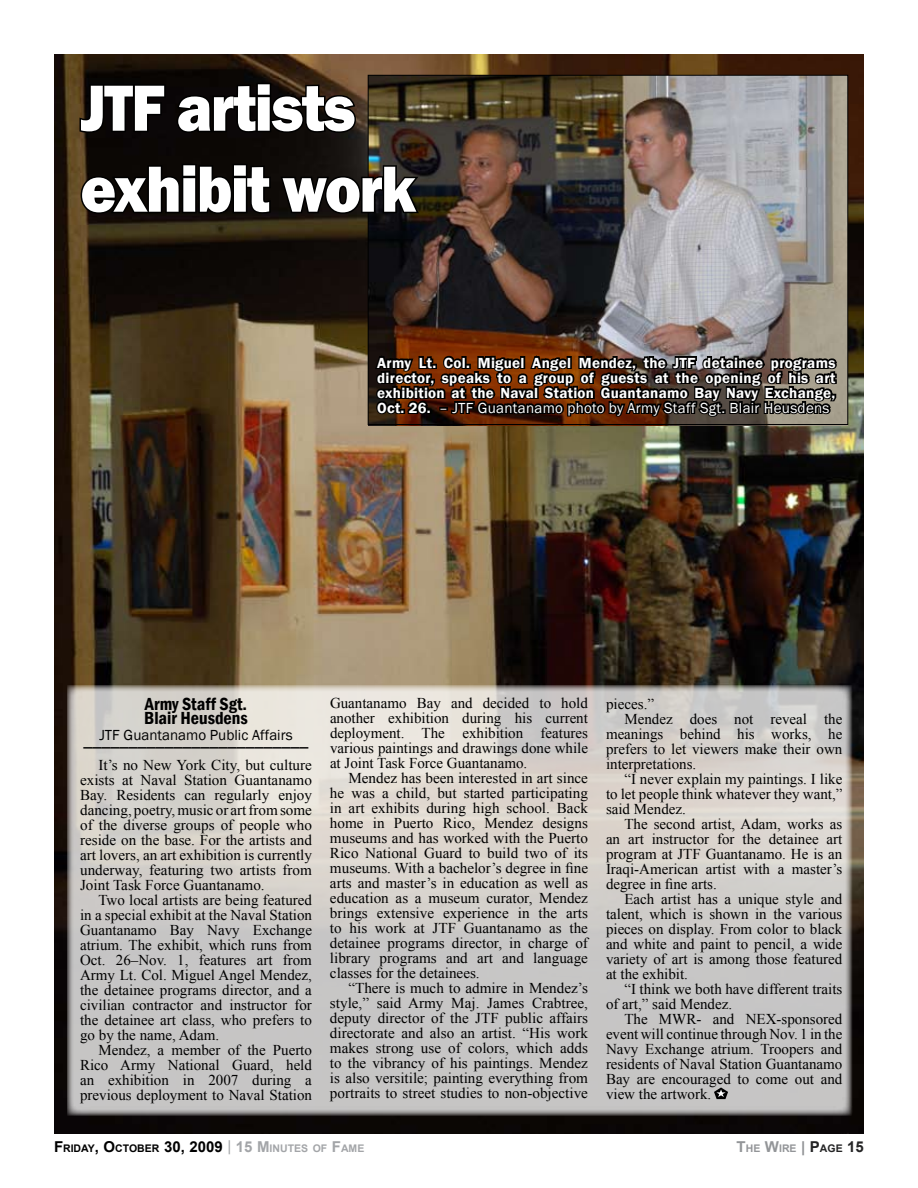
<style>
.page{position:relative;width:918px;height:1188px;background:#fff}
.page>*{position:absolute;margin:0;border:0;box-sizing:border-box;transform-origin:0 0}
.t1{font:800 67.5px/81px "Franklin Gothic";letter-spacing:-.025em;color:#fff;scale:.9 1}
.t2{font:600 condensed 18px/15px "Franklin Gothic";color:#000}
.t3{font:18px "Franklin Gothic";color:#000}
.t4{font:15px/15px "Times New Roman";color:#000;text-align:justify}
.t5{font:600 15px/15px "Franklin Gothic";letter-spacing:.02em;color:#fff;text-align:justify}
.t6{font:15px "Franklin Gothic";color:#000}
.t7{font:700 10.5px "Arial";color:#000}
.t8{font:700 10.5px "Arial";color:#939598}
.s1{font-weight:400}
.s2{font-size:15px}
.s3{font-weight:400;font-size:15px;color:#a3a5a8}
.s4{font-size:15px;color:#a3a5a8}
.s5{color:#a3a5a8}
.s6{font-size:15px;color:#8f9194}
.s7{font-size:15px;color:#242425}
.s8{color:#242425}
</style>
<div class="page">
<img style="left:54px;top:54px;width:810px;height:1080px">
<img style="left:368px;top:77px;width:480px;height:349px">
<svg style="left:67px;top:685px;width:785px;height:430px;background:#cecbc7"></svg>
<svg style="left:78px;top:83px;width:89px;height:51px;background:#0b0705"></svg>
<svg style="left:175px;top:81px;width:182px;height:54px;background:#120c08"></svg>
<svg style="left:79px;top:162px;width:193px;height:53px;background:#0b0704"></svg>
<svg style="left:279px;top:164px;width:143px;height:51px;background:#13110e"></svg>
<svg style="left:373px;top:339px;width:466px;height:82px;background:#40291c"></svg>
<svg style="left:714px;top:1087px;width:14px;height:12px"></svg>
<h1 class="t1" style="left:81px;top:67px;width:374px">JTF artists exhibit work</h1>
<p class="t5" style="left:377px;top:355px;width:460px">Army Lt. Col. Miguel Angel Mendez, the JTF detainee programs director, speaks to a group of guests at the opening of his art exhibition at the Naval Station Guantanamo Bay Navy Exchange, Oct. 26. <span class="s1">– JTF Guantanamo photo by Army Staff Sgt. Blair Heusdens</span></p>
<p class="t2" style="left:144px;top:696px;width:105px">Army Staff Sgt.<br>Blair Heusdens</p>
<p class="t6" style="left:99px;top:725px;width:195px">JTF Guantanamo Public Affairs</p>
<p class="t3" style="left:84px;top:728px;width:226px">_________________________</p>
<p class="t4" style="left:80px;top:757px;width:233px;text-indent:18px">It’s no New York City, but culture exists at Naval Station Guantanamo Bay. Residents can regularly enjoy dancing, poetry, music or art from some of the diverse groups of people who reside on the base. For the artists and art lovers, an art exhibition is currently underway, featuring two artists from Joint Task Force Guantanamo.</p>
<p class="t4" style="left:80px;top:892px;width:233px;text-indent:18px">Two local artists are being featured in a special exhibit at the Naval Station Guantanamo Bay Navy Exchange atrium. The exhibit, which runs from Oct. 26–Nov. 1, features art from Army Lt. Col. Miguel Angel Mendez, the detainee programs director, and a civilian contractor and instructor for the detainee art class, who prefers to go by the name, Adam.</p>
<p class="t4" style="left:80px;top:1042px;width:233px;text-indent:18px">Mendez, a member of the Puerto Rico Army National Guard, held an exhibition in 2007 during a previous deployment to Naval Station</p>
<p class="t4" style="left:330px;top:695px;width:260px">Guantanamo Bay and decided to hold another exhibition during his current deployment. The exhibition features various paintings and drawings done while at Joint Task Force Guantanamo.</p>
<p class="t4" style="left:330px;top:770px;width:260px;text-indent:18px">Mendez has been interested in art since he was a child, but started participating in art exhibits during high school. Back home in Puerto Rico, Mendez designs museums and has worked with the Puerto Rico National Guard to build two of its museums. With a bachelor’s degree in fine arts and master’s in education as well as education as a museum curator, Mendez brings extensive experience in the arts to his work at JTF Guantanamo as the detainee programs director, in charge of library programs and art and language classes for the detainees.</p>
<p class="t4" style="left:330px;top:980px;width:260px;text-indent:18px">“There is much to admire in Mendez’s style,” said Army Maj. James Crabtree, deputy director of the JTF public affairs directorate and also an artist. “His work makes strong use of colors, which adds to the vibrancy of his paintings. Mendez is also versitile; painting everything from portraits to street studies to non-objective</p>
<p class="t4" style="left:606px;top:696px;width:50px">pieces.”</p>
<p class="t4" style="left:624px;top:711px;width:220px">Mendez does not reveal the</p>
<p class="t4" style="left:606px;top:726px;width:238px">meanings behind his works, he</p>
<p class="t4" style="left:606px;top:741px;width:238px">prefers to let viewers make their own</p>
<p class="t4" style="left:606px;top:756px;width:92px">interpretations.</p>
<p class="t4" style="left:624px;top:771px;width:220px">“I never explain my paintings. I like</p>
<p class="t4" style="left:606px;top:786px;width:238px">to let people think whatever they want,”</p>
<p class="t4" style="left:606px;top:801px;width:81px">said Mendez.</p>
<p class="t4" style="left:624px;top:816px;width:220px">The second artist, Adam, works as</p>
<p class="t4" style="left:606px;top:831px;width:238px">an art instructor for the detainee art</p>
<p class="t4" style="left:606px;top:846px;width:238px">program at JTF Guantanamo. He is an</p>
<p class="t4" style="left:606px;top:861px;width:238px">Iraqi-American artist with a master’s</p>
<p class="t4" style="left:606px;top:876px;width:112px">degree in fine arts.</p>
<p class="t4" style="left:624px;top:891px;width:220px">Each artist has a unique style and</p>
<p class="t4" style="left:606px;top:906px;width:238px">talent, which is shown in the various</p>
<p class="t4" style="left:606px;top:921px;width:238px">pieces on display. From color to black</p>
<p class="t4" style="left:606px;top:936px;width:238px">and white and paint to pencil, a wide</p>
<p class="t4" style="left:606px;top:951px;width:238px">variety of art is among those featured</p>
<p class="t4" style="left:606px;top:966px;width:84px">at the exhibit.</p>
<p class="t4" style="left:624px;top:981px;width:220px">“I think we both have different traits</p>
<p class="t4" style="left:606px;top:996px;width:128px">of art,” said Mendez.</p>
<p class="t4" style="left:624px;top:1011px;width:220px">The MWR- and NEX-sponsored</p>
<p class="t4" style="left:606px;top:1026px;width:238px">event will continue through Nov. 1 in the</p>
<p class="t4" style="left:606px;top:1041px;width:238px">Navy Exchange atrium. Troopers and</p>
<p class="t4" style="left:606px;top:1056px;width:238px">residents of Naval Station Guantanamo</p>
<p class="t4" style="left:606px;top:1071px;width:238px">Bay are encouraged to come out and</p>
<p class="t4" style="left:606px;top:1086px;width:107px">view the artwork.</p>
<p class="t7" style="left:54px;top:1142px;width:312px"><span class="s2">F</span>RIDAY<span class="s2">, O</span>CTOBER <span class="s2">30, 2009</span> <span class="s3">|</span> <span class="s4">15 M</span><span class="s5">INUTES OF</span> <span class="s4">F</span><span class="s5">AME</span></p>
<p class="t8" style="left:737px;top:1142px;width:129px"><span class="s2">T</span>HE <span class="s2">W</span>IRE <span class="s6">|</span> <span class="s7">P</span><span class="s8">AGE</span> <span class="s7">15</span></p>
</div>
